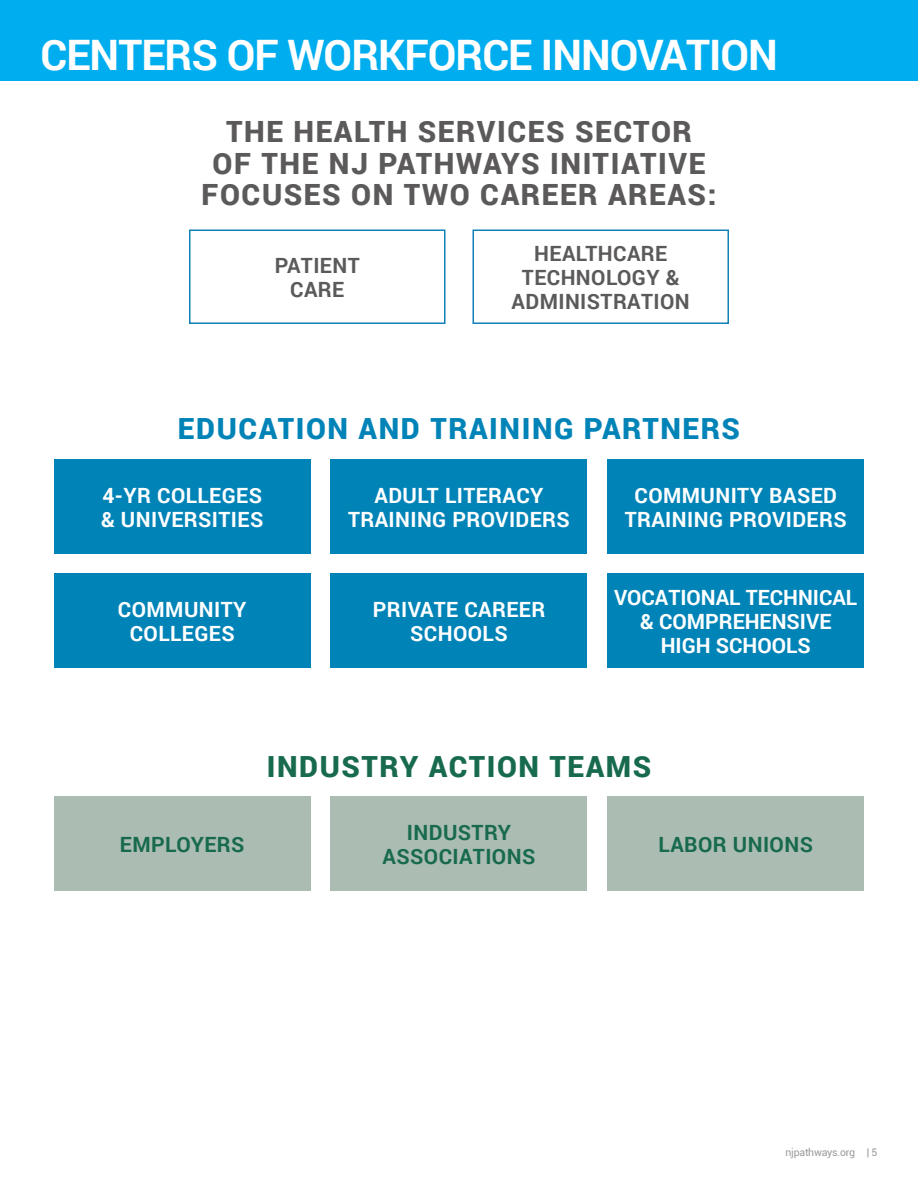
<style>
.page{position:relative;width:918px;height:1188px;background:#fff}
.page>*{position:absolute;margin:0;border:0;box-sizing:border-box;transform-origin:0 0}
.Header_Top_White{font:700 42px "Roboto";letter-spacing:-.02em;color:#fff}
.List_Paragraph{font:900 29.25px/31.5px "Roboto";letter-spacing:.055em;color:#5b595a;text-align:center}
.List_Paragraph-2{font:900 29.1px "Roboto";letter-spacing:.055em;color:#0083b7}
.List_Paragraph-3{font:900 29.1px "Roboto";letter-spacing:.055em;color:#186a4f}
.t1{font:700 21px/24px "Roboto";letter-spacing:.02em;color:#fff;text-align:center}
.t2{font:700 21px/24px "Roboto";letter-spacing:.02em;color:#5b595a;text-align:center}
.t3{font:700 21px/24px "Roboto";color:#fff;text-align:center}
.t4{font:700 21px/24px "Roboto";letter-spacing:.02em;color:#186a4f;text-align:center}
.t5{font:10.5px "Roboto";letter-spacing:-.02em;color:#9b9b9b}
</style>
<div class="page">
<div style="left:0;top:0;width:918px;height:81px;background:#00aeef"></div>
<div style="left:472px;top:230px;width:257px;height:94px;border:2px solid #1181b7"></div>
<div style="left:189px;top:230px;width:257px;height:94px;border:2px solid #1181b7"></div>
<div style="left:54px;top:796px;width:256px;height:95px;background:#abbcb2"></div>
<div style="left:608px;top:796px;width:256px;height:95px;background:#abbcb2"></div>
<div style="left:331px;top:796px;width:256px;height:95px;background:#abbcb2"></div>
<div style="left:54px;top:574px;width:256px;height:94px;background:#0083b7"></div>
<div style="left:608px;top:574px;width:256px;height:94px;background:#0083b7"></div>
<div style="left:54px;top:459px;width:256px;height:95px;background:#0083b7"></div>
<div style="left:331px;top:574px;width:256px;height:94px;background:#0083b7"></div>
<div style="left:608px;top:459px;width:256px;height:95px;background:#0083b7"></div>
<div style="left:331px;top:459px;width:256px;height:95px;background:#0083b7"></div>
<p class="Header_Top_White" style="left:40px;top:26px;width:739px">CENTERS OF WORKFORCE INNOVATION</p>
<p class="List_Paragraph" style="left:202px;top:115px;width:516px">THE HEALTH SERVICES SECTOR<br>OF THE NJ PATHWAYS INITIATIVE<br>FOCUSES ON TWO CAREER AREAS:</p>
<p class="t2" style="left:275px;top:253px;width:86px">PATIENT</p>
<p class="t2" style="left:290px;top:277px;width:56px">CARE</p>
<p class="t2" style="left:512px;top:241px;width:180px">HEALTHCARE<br>TECHNOLOGY &amp;<br>ADMINISTRATION</p>
<p class="List_Paragraph-2" style="left:178px;top:408px;width:564px">EDUCATION AND TRAINING PARTNERS</p>
<p class="t1" style="left:101px;top:482px;width:164px;text-align:left">4-YR COLLEGES &amp; UNIVERSITIES</p>
<p class="t1" style="left:118px;top:597px;width:130px">COMMUNITY</p>
<p class="t1" style="left:130px;top:621px;width:106px">COLLEGES</p>
<p class="t1" style="left:374px;top:482px;width:171px">ADULT LITERACY</p>
<p class="t1" style="left:348px;top:506px;width:223px">TRAINING PROVIDERS</p>
<p class="t1" style="left:373px;top:597px;width:174px">PRIVATE CAREER<br>SCHOOLS</p>
<p class="t1" style="left:625px;top:482px;width:223px">COMMUNITY BASED<br>TRAINING PROVIDERS</p>
<p class="t3" style="left:614px;top:585px;width:245px">VOCATIONAL TECHNICAL &amp; COMPREHENSIVE<br>HIGH SCHOOLS</p>
<p class="List_Paragraph-3" style="left:267px;top:746px;width:386px">INDUSTRY ACTION TEAMS</p>
<p class="t4" style="left:383px;top:820px;width:154px">INDUSTRY<br>ASSOCIATIONS</p>
<p class="t4" style="left:120px;top:832px;width:126px">EMPLOYERS</p>
<p class="t4" style="left:658px;top:832px;width:156px">LABOR UNIONS</p>
<p class="t5" style="left:786px;top:1145px;width:93px">njpathways.org | 5</p>
</div>
